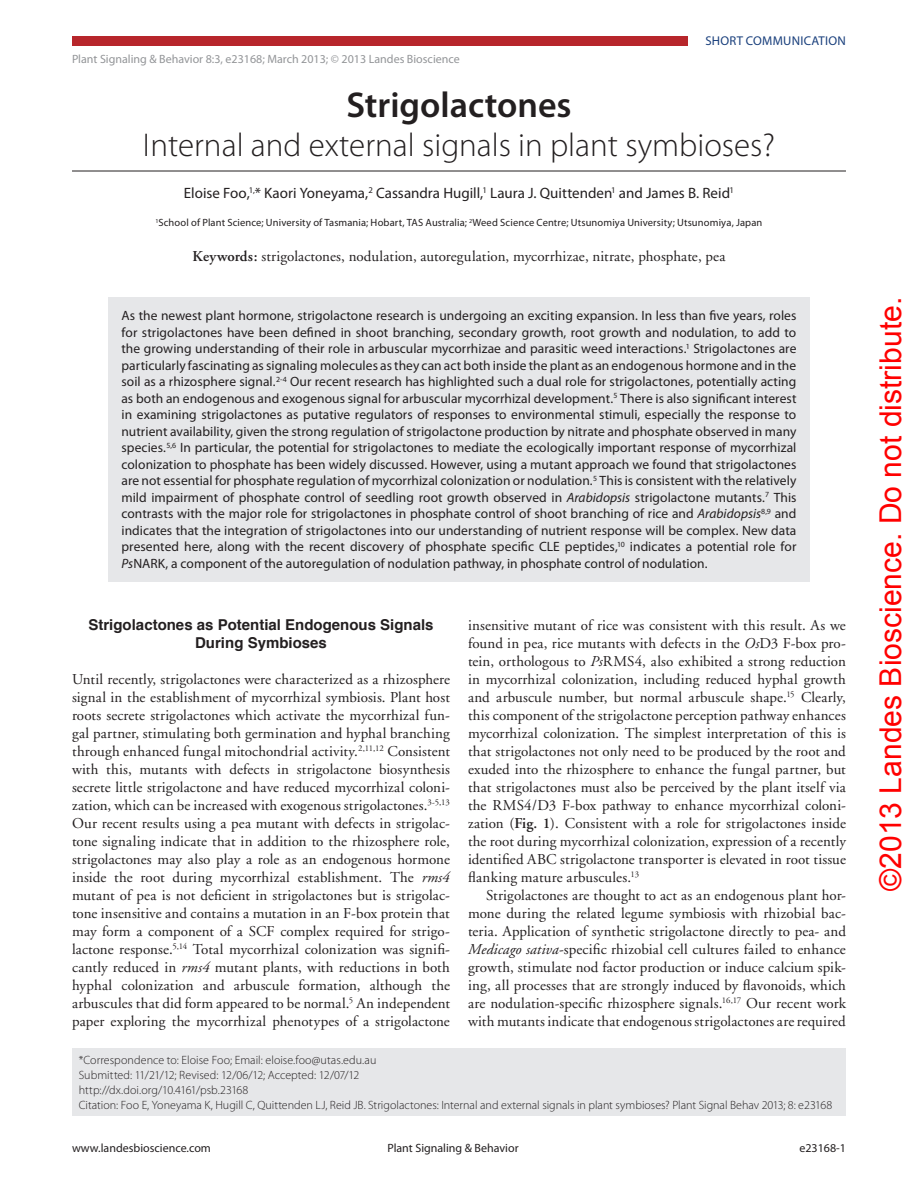
<style>
.page{position:relative;width:918px;height:1188px;background:#fff}
.page>*{position:absolute;margin:0;border:0;box-sizing:border-box;transform-origin:0 0}
.t1{font:600 36px "Myriad Pro";color:#231f20}
.t2{font:300 33px "Myriad Pro";color:#231f20}
.t3{font:30.15px "Arial";color:#f00}
.t4{font:15px/18px "Adobe Garamond";letter-spacing:.01em;color:#231f20;text-align:justify}
.t5{font:15px "Myriad Pro";color:#231f20}
.t6{font:700 15px/18px "Helvetica";color:#231f20;text-align:center}
.t7{font:13.5px/16.5px "Myriad Pro";letter-spacing:.005em;color:#231f20;text-align:justify}
.t8{font:12.75px "Myriad Pro";letter-spacing:.02em;color:#193f7c}
.t9{font:300 12px/15px "Myriad Pro";color:#231f20}
.t10{font:12px "Myriad Pro";color:#939598}
.t11{font:12px "Myriad Pro";color:#231f20}
.t12{font:10.5px "Myriad Pro";letter-spacing:.01em;color:#231f20}
.s1{font-weight:600}
.s2{font-style:italic}
</style>
<div class="page">
<div style="left:72px;top:36px;width:616px;height:10px;background:#b7262b"></div>
<div style="left:72px;top:1048px;width:774px;height:68px;background:#e6e7e9"></div>
<div style="left:108px;top:297px;width:702px;height:284px;background:#e6e7e9"></div>
<hr style="left:72px;top:171px;width:774px;height:1px;background:#231f20">
<p class="t10" style="left:72px;top:52px;width:389px">Plant Signaling &amp; Behavior 8:3, e23168; March 2013; © 2013 Landes Bioscience</p>
<p class="t8" style="left:705px;top:33px;width:142px">Short Communication</p>
<h1 class="t1" style="left:346px;top:82px;width:227px">Strigolactones</h1>
<h2 class="t2" style="left:143px;top:125px;width:634px">Internal and external signals in plant symbioses?</h2>
<p class="t5" style="left:184px;top:184px;width:552px">Eloise Foo,<sup>1,</sup>* Kaori Yoneyama,<sup>2</sup> Cassandra Hugill,<sup>1</sup> Laura J. Quittenden<sup>1</sup> and James B. Reid<sup>1</sup></p>
<p class="t12" style="left:156px;top:217px;width:608px"><sup>1</sup>School of Plant Science; University of Tasmania; Hobart, TAS Australia; <sup>2</sup>Weed Science Centre; Utsunomiya University; Utsunomiya, Japan</p>
<p class="t4" style="left:192px;top:247px;width:534px"><span class="s1">Keywords:</span> strigolactones, nodulation, autoregulation, mycorrhizae, nitrate, phosphate, pea</p>
<p class="t7" style="left:121px;top:307px;width:677px">As the newest plant hormone, strigolactone research is undergoing an exciting expansion. I n less than five years, roles for strigolactones have been defined in shoot branching, secondary growth, root growth and nodulation, to add to the growing understanding of their role in arbuscular mycorrhizae and parasitic weed interactions.<sup>1</sup> Strigolactones are particularly fascinating as signaling molecules as they can act both inside the plant as an endogenous hormone and in the soil as a rhizosphere signal.<sup>2-4</sup> Our recent research has highlighted such a dual role for strigolactones, potentially acting as both an endogenous and exogenous signal for arbuscular mycorrhizal development.<sup>5</sup> There is also significant interest in examining strigolactones as putative regulators of responses to environmental stimuli, especially the response to nutrient availability, given the strong regulation of strigolactone production by nitrate and phosphate observed in many species.<sup>5,6</sup> In particular, the potential for strigolactones to mediate the ecologically important response of mycorrhizal colonization to phosphate has been widely discussed. However, using a mutant approach we found that strigolactones are not essential for phosphate regulation of mycorrhizal colonization or nodulation.<sup>5</sup> This is consistent with the relatively mild impairment of phosphate control of seedling root growth observed in <span class="s2">Arabidopsis</span> strigolactone mutants.<sup>7</sup> This contrasts with the major role for strigolactones in phosphate control of shoot branching of rice and <span class="s2">Arabidopsis</span><sup>8,9</sup> and indicates that the integration of strigolactones into our understanding of nutrient response will be complex. New data presented here, along with the recent discovery of phosphate specific CLE peptides,<sup>10</sup> indicates a potential role for <span class="s2">Ps</span>NAR</p>
<p class="t7" style="left:158px;top:555px;width:551px">K, a component of the autoregulation of nodulation pathway, in phosphate control of nodulation.</p>
<p class="t6" style="left:88px;top:617px;width:347px">Strigolactones as Potential Endogenous Signals<br>During Symbioses</p>
<p class="t4" style="left:72px;top:671px;width:380px">Until recently, strigolactones were characterized as a rhizosphere signal in the establishment of mycorrhizal symbiosis. Plant host roots secrete strigolactones which activate the mycorrhizal fun&shy;gal partner, stimulating both germination and hyphal branching through enhanced fungal mitochondrial activity.<sup>2,11,12</sup> Consistent with this, mutants with defects in strigolactone biosynthesis secrete little strigolactone and have reduced mycorrhizal coloni&shy;zation, which can be increased with exogenous strigolactones.<sup>3-5,13<br></sup>Our recent results using a pea mutant with defects in strigolac&shy;tone signaling indicate that in addition to the rhizosphere role, strigolactones may also play a role as an endogenous hormone inside the root during mycorrhizal establishment. The <span class="s2">rms4 </span>mutant of pea is not deficient in strigolactones but is strigolac&shy;tone insensitive and contains a mutation in an F-box protein that may form a component of a SCF complex required for strigo&shy;lactone response.<sup>5,14</sup> Total mycorrhizal colonization was signifi&shy;cantly reduced in <span class="s2">rms4</span> mutant plants, with reductions in both hyphal colonization and arbuscule formation, although the arbuscules that did form appeared to be normal.<sup>5</sup> An independent paper exploring the mycorrhizal phenotypes of a strigolactone</p>
<p class="t4" style="left:468px;top:617px;width:379px">insensitive mutant of rice was consistent with this result. As we found in pea, rice mutants with defects in the <span class="s2">Os</span>D3 F-box pro&shy;tein, orthologous to <span class="s2">Ps</span>RMS4, also exhibited a strong reduction in mycorrhizal colonization, including reduced hyphal growth and arbuscule number, but normal arbuscule shape.<sup>15</sup> Clearly, this component of the strigolactone perception pathway enhances mycorrhizal colonization. The simplest interpretation of this is that strigolactones not only need to be produced by the root and exuded into the rhizosphere to enhance the fungal partner, but that strigolactones must also be perceived by the plant itself via the RMS4/D3 F-box pathway to enhance mycorrhizal coloni&shy;zation (<span class="s1">Fig. 1</span>). Consistent with a role for strigolactones inside the root during mycorrhizal colonization, expression of a recently identified ABC strigolactone transporter is elevated in root tissue flanking mature arbuscules.<sup>13</sup></p>
<p class="t4" style="left:468px;top:887px;width:380px;text-indent:18px">Strigolactones are thought to act as an endogenous plant hor&shy;mone during the related legume symbiosis with rhizobial bac&shy;teria. Application of synthetic strigolactone directly to pea- and <span class="s2">Medicago sativa</span>-specific rhizobial cell cultures failed to enhance growth, stimulate nod factor production or induce calcium spik&shy;ing, all processes that are strongly induced by flavonoids, which are nodulation-specific rhizosphere signals.<sup>16,17</sup> Our recent work with mutants indicate that endogenous strigolactones are required</p>
<p class="t9" style="left:79px;top:1053px;width:755px">*Correspondence to: Eloise Foo; Email: eloise.foo@utas.edu.au<br>Submitted: 11/21/12; Revised: 12/06/12; Accepted: 12/07/12<br>http://dx.doi.org/10.4161/psb.23168<br>Citation: Foo E, Yoneyama K, Hugill C, Quittenden LJ, Reid JB. Strigolactones: Internal and external signals in plant symbioses? Plant Signal Behav 2013; 8: e23168</p>
<p class="t11" style="left:72px;top:1141px;width:140px">www.landesbioscience.com</p>
<p class="t11" style="left:387px;top:1141px;width:133px">Plant Signaling &amp; Behavior</p>
<p class="t11" style="left:799px;top:1141px;width:48px">e23168-1</p>
<h3 class="t3" style="left:871px;top:891px;width:595px;rotate:-90deg">©2013 Landes Bioscience. Do not distribute.</h3>
</div>
